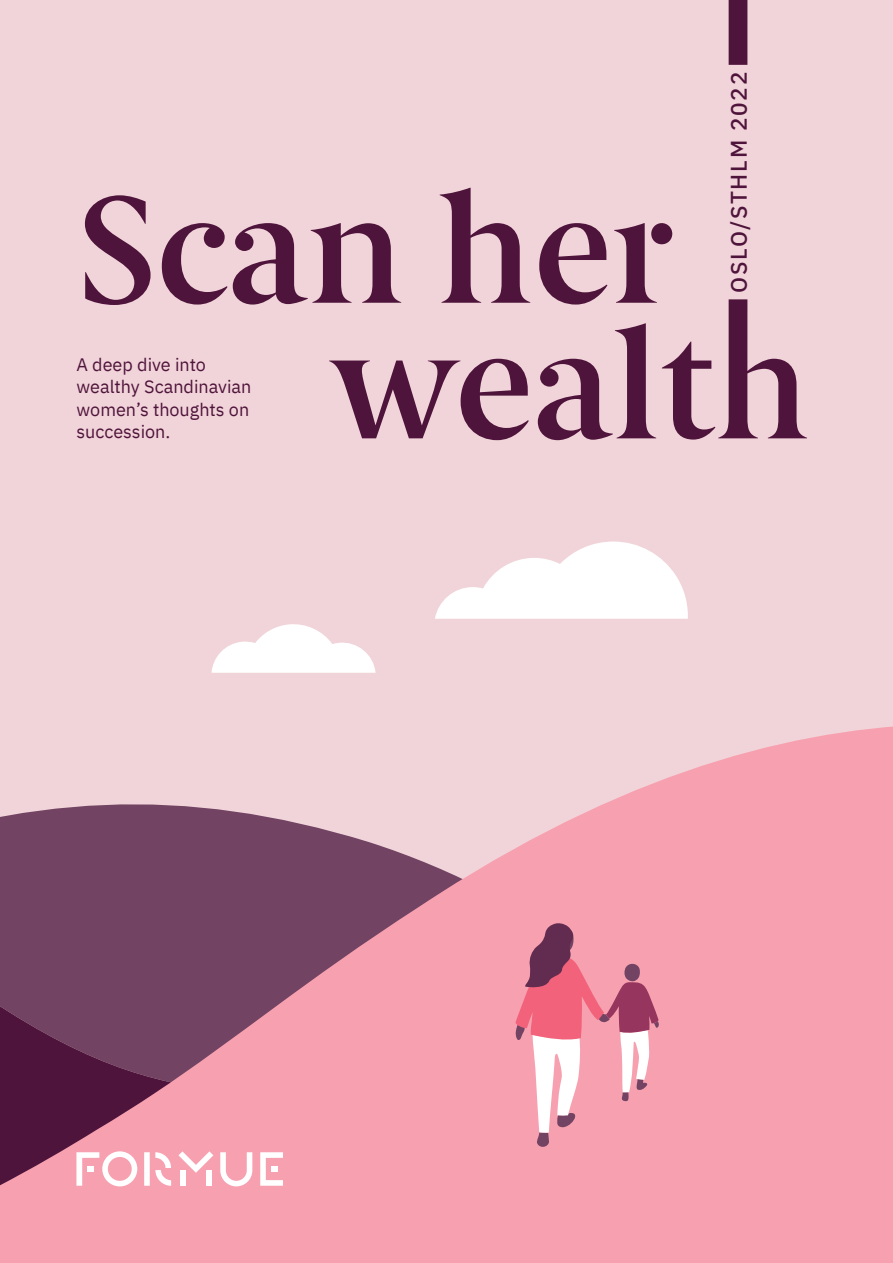
<style>
.page{position:relative;width:893px;height:1263px;background:#f1d4d9}
.page>*{position:absolute;margin:0;border:0;box-sizing:border-box;transform-origin:0 0}
.t1{font:152.55px "Berlingske Serif D Bd";color:#4f143b}
.t2{font:500 22.5px "IBM Plex Sans";letter-spacing:.08em;color:#4f143b}
.t3{font:18px/22.5px "IBM Plex Sans";color:#4f143b}
</style>
<div class="page">
<svg style="left:0;top:726px;width:893px;height:537px;fill:#f7a1b0"></svg>
<svg style="left:435px;top:541px;width:253px;height:78px"></svg>
<svg style="left:212px;top:624px;width:164px;height:49px"></svg>
<svg style="left:515px;top:923px;width:144px;height:224px"></svg>
<svg style="left:718px;top:299px;width:89px;height:139px"></svg>
<div style="left:729px;top:0;width:18px;height:65px;background:#4f143b"></div>
<svg style="left:220px;top:1152px;width:32px;height:34px"></svg>
<svg style="left:155px;top:1152px;width:16px;height:34px"></svg>
<div style="left:180px;top:1170px;width:6px;height:16px;background:#fff"></div>
<div style="left:206px;top:1170px;width:6px;height:16px;background:#fff"></div>
<div style="left:144px;top:1152px;width:6px;height:34px;background:#fff"></div>
<svg style="left:76px;top:1151px;width:61px;height:35px"></svg>
<svg style="left:178px;top:1151px;width:35px;height:22px"></svg>
<svg style="left:260px;top:1152px;width:23px;height:34px"></svg>
<h1 class="t1" style="left:77px;top:145px;width:598px">Scan her</h1>
<p class="t3" style="left:77px;top:352px;width:176px">A deep dive into wealthy Scandinavian women’s thoughts on succession.</p>
<h1 class="t1" style="left:328px;top:281px;width:387px">wealt</h1>
<p class="t2" style="left:721px;top:293px;width:223px;rotate:-90deg">OSLO/STHLM 2022</p>
</div>
